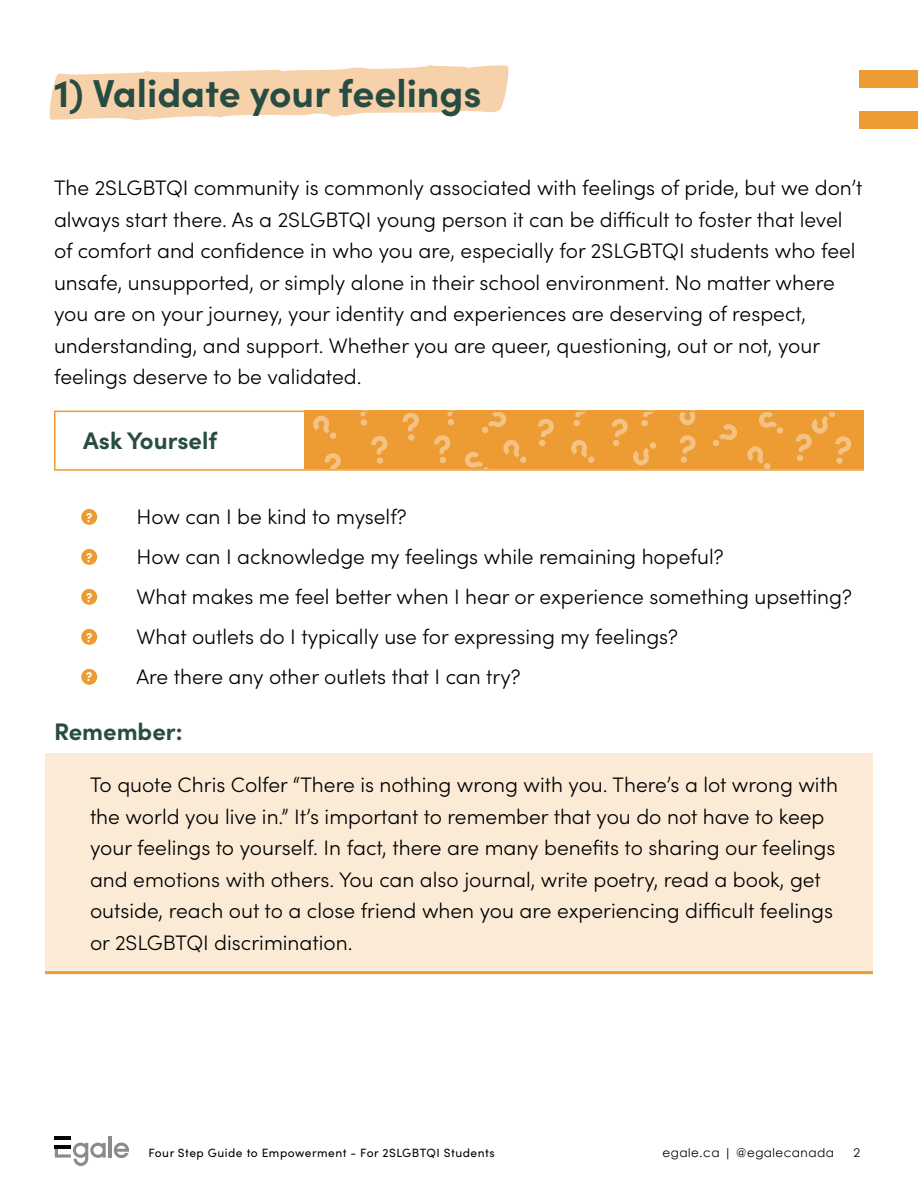
<style>
.page{position:relative;width:918px;height:1188px;background:#fff}
.page>*{position:absolute;margin:0;border:0;box-sizing:border-box;transform-origin:0 0}
.Heading{font:700 39px "Sofia Pro";color:#274c43}
.Subheading{font:700 24px "Sofia Pro";color:#274c43}
.Body{font:300 21px/31.5px "Sofia Pro";color:#000}
.Emphasis_body{font:300 21px/31.5px "Sofia Pro";color:#000}
.Subheading-2{font:700 12.9px "Sofia Pro";color:#fff}
.t1{font:12px "Sofia Pro";letter-spacing:.04em;color:#000}
.t2{font:12px "Century Gothic";letter-spacing:.04em;color:#000}
</style>
<div class="page">
<div style="left:860px;top:111px;width:58px;height:17px;background:#ed9b33"></div>
<div style="left:860px;top:70px;width:58px;height:18px;background:#ed9b33"></div>
<hr style="left:108px;top:1136px;width:3px;height:22px;background:#898b8e">
<svg style="left:114px;top:1143px;width:15px;height:15px"></svg>
<hr style="left:55px;top:1136px;width:16px;height:3px;background:#040503">
<svg style="left:55px;top:1143px;width:51px;height:23px"></svg>
<svg style="left:49px;top:65px;width:460px;height:55px"></svg>
<div style="left:304px;top:411px;width:560px;height:58px;background:#ed9b33"></div>
<svg style="left:371px;top:436px;width:17px;height:28px"></svg>
<svg style="left:402px;top:412px;width:17px;height:29px"></svg>
<svg style="left:355px;top:410px;width:17px;height:16px"></svg>
<svg style="left:324px;top:453px;width:17px;height:16px"></svg>
<svg style="left:747px;top:446px;width:24px;height:23px"></svg>
<svg style="left:571px;top:439px;width:24px;height:24px"></svg>
<svg style="left:678px;top:410px;width:25px;height:16px"></svg>
<svg style="left:538px;top:418px;width:16px;height:28px"></svg>
<svg style="left:796px;top:410px;width:56px;height:54px"></svg>
<svg style="left:679px;top:435px;width:17px;height:28px"></svg>
<svg style="left:572px;top:410px;width:17px;height:16px"></svg>
<svg style="left:612px;top:410px;width:45px;height:56px"></svg>
<svg style="left:313px;top:415px;width:24px;height:24px"></svg>
<svg style="left:434px;top:410px;width:93px;height:59px"></svg>
<svg style="left:712px;top:424px;width:25px;height:23px"></svg>
<svg style="left:759px;top:412px;width:25px;height:22px"></svg>
<div style="left:45px;top:753px;width:828px;height:220px;background:#fbebd6"></div>
<hr style="left:45px;top:971px;width:828px;height:3px;background:#ed9b33">
<hr style="left:54px;top:411px;width:271px;height:1px;background:#ed9b33">
<hr style="left:54px;top:412px;width:2px;height:57px;background:#ed9b33">
<hr style="left:325px;top:411px;width:539px;height:1px;background:#ed9b33">
<hr style="left:54px;top:469px;width:271px;height:2px;background:#ed9b33">
<hr style="left:325px;top:469px;width:539px;height:2px;background:#ed9b33">
<div style="left:81px;top:509px;width:16px;height:16px;background:#ed9b33;border-radius:50%"></div>
<div style="left:81px;top:549px;width:16px;height:16px;background:#ed9b33;border-radius:50%"></div>
<div style="left:81px;top:589px;width:16px;height:16px;background:#ed9b33;border-radius:50%"></div>
<div style="left:81px;top:629px;width:16px;height:16px;background:#ed9b33;border-radius:50%"></div>
<div style="left:81px;top:669px;width:16px;height:16px;background:#ed9b33;border-radius:50%"></div>
<p class="Heading" style="left:54px;top:63px;width:429px">1) Validate your feelings</p>
<p class="Body" style="left:54px;top:171px;width:810px">The 2SLGBTQI community is commonly associated with feelings of pride, but we don’t always start there. As a 2SLGBTQI young person it can be difficult to foster that level of comfort and confidence in who you are, especially for 2SLGBTQI students who feel unsafe, unsupported, or simply alone in their school environment. No matter where you are on your journey, your identity and experiences are deserving of respect, understanding, and support. Whether you are queer, questioning, out or not, your feelings deserve to be validated.</p>
<p class="Subheading" style="left:83px;top:422px;width:135px">Ask Yourself</p>
<p class="Subheading-2" style="left:86px;top:507px;width:8px">?</p>
<p class="Body" style="left:136px;top:500px;width:272px">How can I be kind to myself?</p>
<p class="Subheading-2" style="left:86px;top:547px;width:8px">?</p>
<p class="Body" style="left:136px;top:540px;width:589px">How can I acknowledge my feelings while remaining hopeful?</p>
<p class="Subheading-2" style="left:86px;top:587px;width:8px">?</p>
<p class="Body" style="left:136px;top:580px;width:717px">What makes me feel better when I hear or experience something upsetting?</p>
<p class="Subheading-2" style="left:86px;top:627px;width:8px">?</p>
<p class="Body" style="left:136px;top:620px;width:543px">What outlets do I typically use for expressing my feelings?</p>
<p class="Subheading-2" style="left:86px;top:667px;width:8px">?</p>
<p class="Body" style="left:136px;top:660px;width:386px">Are there any other outlets that I can try?</p>
<p class="Subheading" style="left:54px;top:713px;width:130px">Remember:</p>
<p class="Emphasis_body" style="left:90px;top:768px;width:749px">To quote Chris Colfer “There is nothing wrong with you. There’s a lot wrong with the world you live in.” It’s important to remember that you do not have to keep your feelings to yourself. In fact, there are many benefits to sharing our feelings and emotions with others. You can also journal, write poetry, read a book, get outside, reach out to a close friend when you are experiencing difficult feelings or 2SLGBTQI discrimination.</p>
<p class="t1" style="left:148px;top:1144px;width:348px">Four Step Guide to Empowerment - For 2SLGBTQI Students</p>
<p class="t2" style="left:663px;top:1144px;width:173px">egale.ca | @egalecanada</p>
<p class="t2" style="left:854px;top:1144px;width:8px">2</p>
</div>
